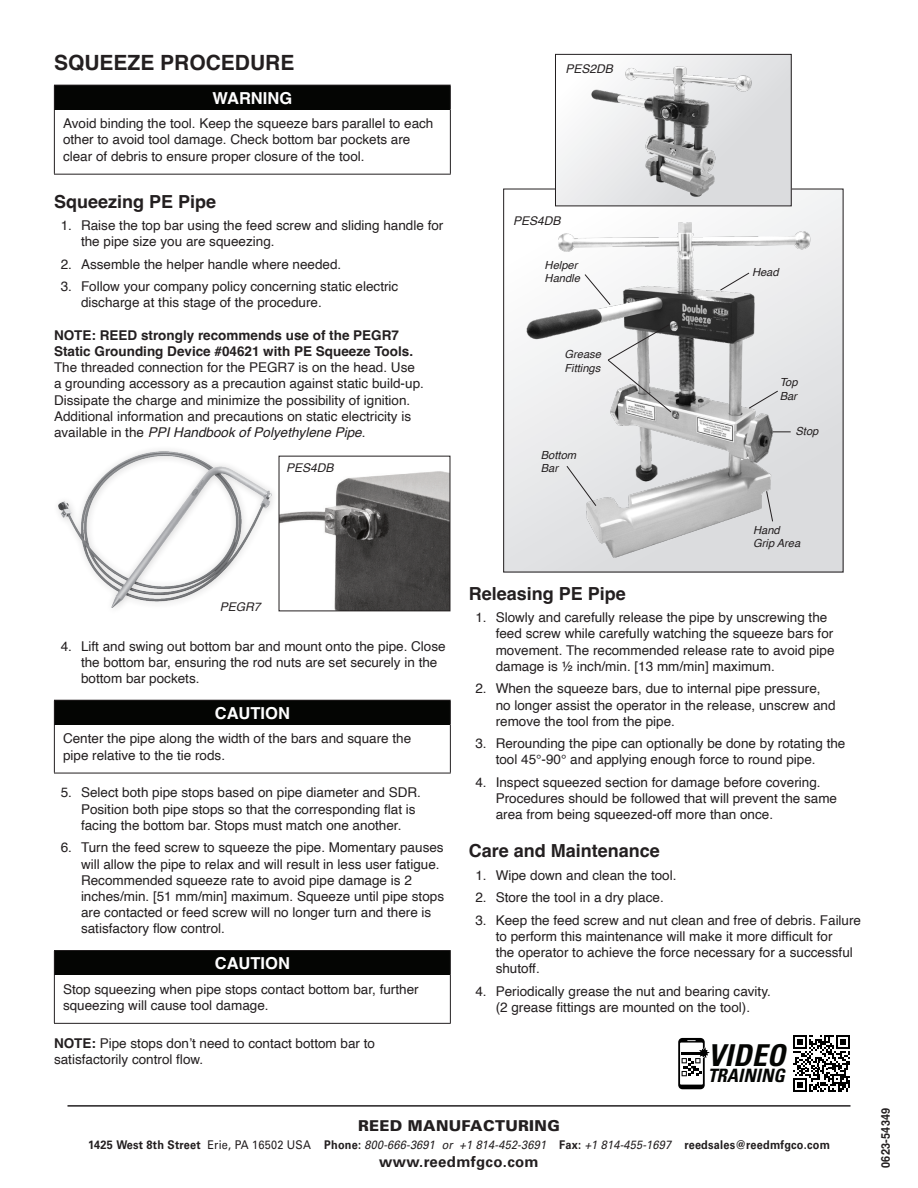
<style>
.page{position:relative;width:918px;height:1188px;background:#fff}
.page>*{position:absolute;margin:0;border:0;box-sizing:border-box;transform-origin:0 0}
.Product{font:italic 700 condensed 30.15px "Univers LT Std";color:#040503}
.t1{font:700 21px "Helvetica";color:#231f20}
.Product-2{font:italic 700 condensed 18.45px "Univers LT Std";letter-spacing:.005em;color:#040503}
.t2{font:700 18px "Helvetica";color:#231f20}
.t3{font:700 16.5px "Helvetica";color:#fff}
.t4{font:15px "Univers LT 75 Blk";letter-spacing:.02em;color:#231f20}
.t5{font:15px "Univers LT 65 Bd";letter-spacing:.02em;color:#231f20}
.t6{font:13.5px/16.2px "Helvetica";color:#231f20}
.t7{font:12px "Univers LT 65 Bd";letter-spacing:.02em;color:#231f20;scale:.91 1}
.t8{font:italic 12px "Helvetica";color:#231f20}
.Headline{font:700 12px "Helvetica";letter-spacing:.02em;color:#231f20;scale:.91 1}
.t9{font:italic 11.1px/13.4px "Helvetica";color:#231f20}
.s1{font-weight:700}
.s2{font-style:italic}
.s3{font-family:"Univers LT 55 Rm"}
.s4{font-family:"Univers LT 55 Obl"}
</style>
<div class="page">
<hr style="left:68px;top:1105px;width:782px;height:2px;background:#231f20">
<div style="left:504px;top:189px;width:339px;height:383px;background:linear-gradient(to bottom,#f8f9f9,#d9dbdd)"></div>
<div style="left:54px;top:85px;width:396px;height:25px;background:#040503"></div>
<hr style="left:54px;top:85px;width:397px;height:1px;background:#231f20">
<svg style="left:54px;top:86px;width:1px;height:23px"></svg>
<svg style="left:450px;top:86px;width:1px;height:23px"></svg>
<hr style="left:54px;top:109px;width:1px;height:65px;background:#231f20">
<hr style="left:450px;top:109px;width:1px;height:65px;background:#231f20">
<hr style="left:54px;top:174px;width:397px;height:1px;background:#231f20">
<img style="left:58px;top:451px;width:213px;height:157px">
<div style="left:54px;top:700px;width:396px;height:25px;background:#040503"></div>
<hr style="left:54px;top:700px;width:397px;height:1px;background:#231f20">
<svg style="left:54px;top:701px;width:1px;height:24px"></svg>
<svg style="left:450px;top:701px;width:1px;height:24px"></svg>
<hr style="left:54px;top:725px;width:1px;height:48px;background:#231f20">
<hr style="left:450px;top:725px;width:1px;height:48px;background:#231f20">
<hr style="left:54px;top:773px;width:397px;height:1px;background:#231f20">
<div style="left:54px;top:951px;width:396px;height:24px;background:#040503"></div>
<hr style="left:54px;top:950px;width:397px;height:1px;background:#231f20">
<svg style="left:54px;top:951px;width:1px;height:24px"></svg>
<svg style="left:450px;top:951px;width:1px;height:24px"></svg>
<hr style="left:54px;top:975px;width:1px;height:48px;background:#231f20">
<hr style="left:450px;top:975px;width:1px;height:48px;background:#231f20">
<hr style="left:54px;top:1023px;width:397px;height:1px;background:#231f20">
<img style="left:524px;top:218px;width:288px;height:342px">
<svg style="left:584px;top:274px;width:27px;height:32px"></svg>
<svg style="left:607px;top:324px;width:65px;height:89px"></svg>
<svg style="left:748px;top:390px;width:31px;height:19px"></svg>
<svg style="left:566px;top:465px;width:31px;height:42px"></svg>
<svg style="left:766px;top:490px;width:7px;height:32px"></svg>
<img style="left:281px;top:471px;width:167px;height:138px">
<div style="left:279px;top:456px;width:171px;height:155px;border:1px solid #231f20"></div>
<div style="left:555px;top:54px;width:236px;height:152px;background:linear-gradient(to right,#f9f9fa,#dbdcde)"></div>
<div style="left:555px;top:54px;width:237px;height:152px;border:1px solid #231f20"></div>
<img style="left:572px;top:61px;width:205px;height:139px">
<svg style="left:793px;top:1035px;width:57px;height:57px"></svg>
<svg style="left:678px;top:1038px;width:32px;height:51px"></svg>
<p class="t1" style="left:54px;top:50px;width:242px">SQUEEZE PROCEDURE</p>
<p class="t3" style="left:212px;top:88px;width:81px">WARNING</p>
<p class="t6" style="left:63px;top:116px;width:372px">Avoid binding the tool. Keep the squeeze bars parallel to each other to avoid tool damage. Check bottom bar pockets are clear of debris to ensure proper closure of the tool.</p>
<p class="t2" style="left:54px;top:190px;width:164px">Squeezing PE Pipe</p>
<p class="t6" style="left:81px;top:218px;width:364px;text-indent:-20px">1. Raise the top bar using the feed screw and sliding handle for the pipe size you are squeezing.</p>
<p class="t6" style="left:61px;top:256px;width:282px">2. Assemble the helper handle where needed.</p>
<p class="t6" style="left:81px;top:279px;width:319px;text-indent:-20px">3. Follow your company policy concerning static electric discharge at this stage of the procedure.</p>
<p class="t6" style="left:54px;top:327px;width:371px"><span class="s1">NOTE: REED strongly recommends use of the PEGR7<br>Static Grounding Device #04621 with PE Squeeze Tools.<br></span>The threaded connection for the PEGR7 is on the head. Use a grounding accessory as a precaution against static build-up.<br>Dissipate the charge and minimize the possibility of ignition.<br>Additional information and precautions on static electricity is available in the <span class="s2">PPI Handbook of Polyethylene Pipe</span>.</p>
<p class="t8" style="left:286px;top:459px;width:49px">PES4DB</p>
<p class="t8" style="left:565px;top:59px;width:49px">PES2DB</p>
<p class="t8" style="left:513px;top:211px;width:49px">PES4DB</p>
<p class="t9" style="left:545px;top:258px;width:34px">Helper</p>
<p class="t9" style="left:545px;top:272px;width:37px">Handle</p>
<p class="t9" style="left:564px;top:348px;width:38px">Grease</p>
<p class="t9" style="left:564px;top:361px;width:37px">Fittings</p>
<p class="t9" style="left:541px;top:448px;width:37px">Bottom</p>
<p class="t9" style="left:541px;top:462px;width:19px">Bar</p>
<p class="t9" style="left:752px;top:266px;width:28px">Head</p>
<p class="t9" style="left:780px;top:376px;width:19px">Top</p>
<p class="t9" style="left:780px;top:389px;width:19px">Bar</p>
<p class="t9" style="left:796px;top:425px;width:24px">Stop</p>
<p class="t8" style="left:220px;top:597px;width:42px">PEGR7</p>
<p class="t6" style="left:81px;top:638px;width:366px;text-indent:-20px">4. Lift and swing out bottom bar and mount onto the pipe. Close the bottom bar, ensuring the rod nuts are set securely in the bottom bar pockets.</p>
<p class="t3" style="left:215px;top:703px;width:77px">CAUTION</p>
<p class="t6" style="left:63px;top:731px;width:350px">Center the pipe along the width of the bars and square the pipe relative to the tie rods.</p>
<p class="t6" style="left:81px;top:785px;width:341px;text-indent:-20px">5. Select both pipe stops based on pipe diameter and SDR.<br>Position both pipe stops so that the corresponding flat is facing the bottom bar. Stops must match one another.</p>
<p class="t6" style="left:81px;top:840px;width:365px;text-indent:-20px">6. Turn the feed screw to squeeze the pipe. Momentary pauses will allow the pipe to relax and will result in less user fatigue.<br>Recommended squeeze rate to avoid pipe damage is 2 inches/min. [51 mm/min] maximum. Squeeze until pipe stops are contacted or feed screw will no longer turn and there is satisfactory flow control.</p>
<p class="t3" style="left:215px;top:953px;width:77px">CAUTION</p>
<p class="t6" style="left:63px;top:981px;width:357px">Stop squeezing when pipe stops contact bottom bar, further squeezing will cause tool damage.</p>
<p class="t6" style="left:54px;top:1035px;width:323px"><span class="s1">NOTE:</span> Pipe stops don’t need to contact bottom bar to satisfactorily control flow.</p>
<p class="t9" style="left:753px;top:523px;width:49px">Hand<br>Grip Area</p>
<p class="t2" style="left:469px;top:582px;width:159px">Releasing PE Pipe</p>
<p class="t6" style="left:496px;top:610px;width:340px;text-indent:-20px">1. Slowly and carefully release the pipe by unscrewing the feed screw while carefully watching the squeeze bars for movement. The recommended release rate to avoid pipe damage is ½ inch/min. [13 mm/min] maximum.</p>
<p class="t6" style="left:496px;top:681px;width:341px;text-indent:-20px">2. When the squeeze bars, due to internal pipe pressure, no longer assist the operator in the release, unscrew and remove the tool from the pipe.</p>
<p class="t6" style="left:496px;top:736px;width:351px;text-indent:-20px">3. Rerounding the pipe can optionally be done by rotating the tool 45°-90° and applying enough force to round pipe.</p>
<p class="t6" style="left:496px;top:775px;width:343px;text-indent:-20px">4. Inspect squeezed section for damage before covering.<br>Procedures should be followed that will prevent the same area from being squeezed-off more than once.</p>
<p class="t2" style="left:469px;top:840px;width:193px">Care and Maintenance</p>
<p class="t6" style="left:475px;top:867px;width:203px">1. Wipe down and clean the tool.</p>
<p class="t6" style="left:475px;top:890px;width:190px">2. Store the tool in a dry place.</p>
<p class="t6" style="left:496px;top:912px;width:367px;text-indent:-20px">3. Keep the feed screw and nut clean and free of debris. Failure to perform this maintenance will make it more difficult for<br>the operator to achieve the force necessary for a successful shutoff.</p>
<p class="t6" style="left:475px;top:983px;width:297px;text-align:center">4. Periodically grease the nut and bearing cavity. (2 grease fittings are mounted on the tool).</p>
<p class="Product" style="left:708px;top:1037px;width:79px">VIDEO</p>
<p class="Product-2" style="left:708px;top:1064px;width:78px">TRAINING</p>
<p class="t4" style="left:358px;top:1116px;width:203px">REED MANUFACTURING</p>
<p class="t7" style="left:88px;top:1137px;width:817px">1425 West 8th Street <span class="s3">Erie, PA 16502 USA</span> Phone: <span class="s4">800-666-3691 or +1 814-452-3691</span> Fax: <span class="s4">+1 814-455-1697</span> reedsales@reedmfgco.com</p>
<p class="t5" style="left:379px;top:1152px;width:161px">www.reedmfgco.com</p>
<p class="Headline" style="left:878px;top:1168px;width:68px;rotate:-90deg">0623-54349</p>
</div>
